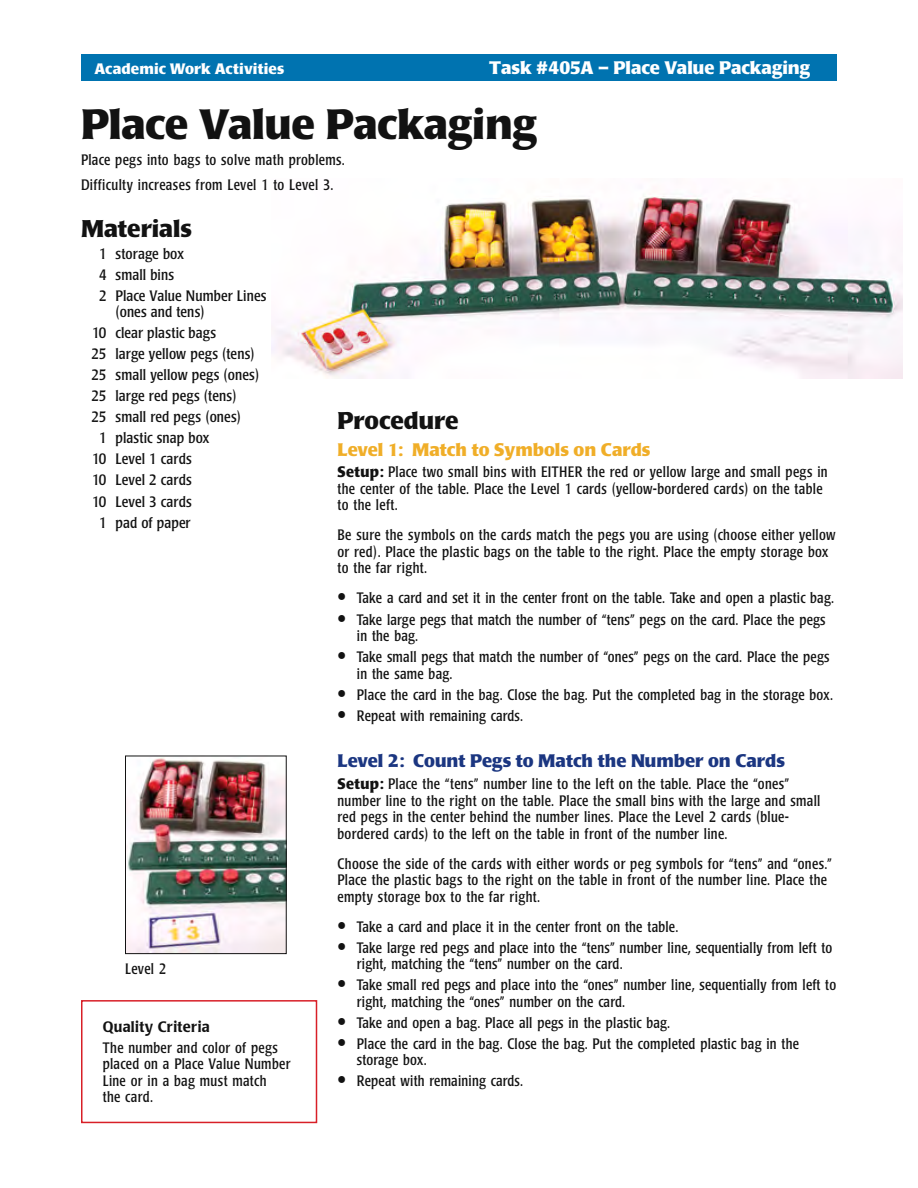
<style>
.page{position:relative;width:918px;height:1188px;background:#fff}
.page>*{position:absolute;margin:0;border:0;box-sizing:border-box;transform-origin:0 0}
.Task_Name{font:700 42px "Poppl Laudatio";letter-spacing:-.01em;color:#121212}
.Subhead{font:700 24px "Poppl Laudatio";letter-spacing:-.005em;color:#121212}
.Level{font:700 18px "Poppl Laudatio";color:#1b3681}
.Task_Number{font:700 18px "Poppl Laudatio";letter-spacing:-.005em;color:#fff}
.Level-2{font:700 18px "Poppl Laudatio";letter-spacing:-.005em;color:#f0ae28}
.Bullet_txt{font:condensed 15px/16.5px "Poppl Laudatio";letter-spacing:.015em;color:#121212;scale:.95 1}
.body{font:condensed 15px/16.5px "Poppl Laudatio";letter-spacing:.02em;color:#121212;scale:.95 1}
.Materials_list{font:condensed 15px/16.5px "Poppl Laudatio";letter-spacing:.005em;color:#121212}
.Quality_Criteria_Box{font:condensed 15px/16.5px "Poppl Laudatio";letter-spacing:.02em;color:#121212;scale:.95 1}
.Description{font:condensed 15px "Poppl Laudatio";letter-spacing:.025em;color:#121212;scale:.95 1}
.Task_Number-2{font:700 15px "Poppl Laudatio";letter-spacing:.005em;color:#fff}
.Quality_Criteria_Box-2{font:500 15px "Poppl Laudatio";letter-spacing:.025em;color:#121212;scale:.95 1}
.s1{font-weight:700;font-stretch:normal}
.s2{font-size:27px}
</style>
<div class="page">
<div style="left:81px;top:54px;width:756px;height:27px;background:#0073b0"></div>
<img style="left:272px;top:195px;width:631px;height:184px">
<div style="left:81px;top:1000px;width:236px;height:123px;border:2px solid #d81f27"></div>
<img style="left:127px;top:758px;width:158px;height:194px">
<div style="left:125px;top:756px;width:162px;height:198px;border:1px solid #121212"></div>
<p class="Task_Number-2" style="left:94px;top:60px;width:191px">Academic Work Activities</p>
<p class="Task_Number" style="left:489px;top:58px;width:322px">Task #405A – Place Value Packaging</p>
<p class="Task_Name" style="left:81px;top:101px;width:457px">Place Value Packaging</p>
<p class="Description" style="left:81px;top:151px;width:279px">Place pegs into bags to solve math problems.</p>
<p class="Description" style="left:81px;top:177px;width:267px">Difficulty increases from Level 1 to Level 3.</p>
<p class="Subhead" style="left:81px;top:215px;width:113px">Materials</p>
<p class="Materials_list" style="left:99px;top:245px;width:86px">1 storage box</p>
<p class="Materials_list" style="left:99px;top:266px;width:77px">4 small bins</p>
<p class="Materials_list" style="left:116px;top:288px;width:152px;text-indent:-16px">2 Place Value Number Lines (ones and tens)</p>
<p class="Materials_list" style="left:92px;top:325px;width:125px">10 clear plastic bags</p>
<p class="Materials_list" style="left:92px;top:346px;width:165px">25 large yellow pegs (tens)</p>
<p class="Materials_list" style="left:92px;top:367px;width:169px">25 small yellow pegs (ones)</p>
<p class="Materials_list" style="left:92px;top:388px;width:146px">25 large red pegs (tens)</p>
<p class="Materials_list" style="left:92px;top:409px;width:151px">25 small red pegs (ones)</p>
<p class="Materials_list" style="left:99px;top:430px;width:112px">1 plastic snap box</p>
<p class="Materials_list" style="left:92px;top:451px;width:101px">10 Level 1 cards</p>
<p class="Materials_list" style="left:92px;top:472px;width:101px">10 Level 2 cards</p>
<p class="Materials_list" style="left:92px;top:493px;width:101px">10 Level 3 cards</p>
<p class="Materials_list" style="left:99px;top:514px;width:93px">1 pad of paper</p>
<p class="Subhead" style="left:337px;top:407px;width:123px">Procedure</p>
<p class="Level-2" style="left:337px;top:439px;width:315px">Level 1: Match to Symbols on Cards</p>
<p class="body" style="left:337px;top:464px;width:518px"><span class="s1">Setup:</span> Place two small bins with EITHER the red or yellow large and small pegs in the center of the table. Place the Level 1 cards (yellow-bordered cards) on the table to the left.</p>
<p class="body" style="left:337px;top:527px;width:526px">Be sure the symbols on the cards match the pegs you are using (choose either yellow or red). Place the plastic bags on the table to the right. Place the empty storage box to the far right.</p>
<p class="Bullet_txt" style="left:337px;top:590px;width:524px"><span class="s2">•</span> Take a card and set it in the center front on the table. Take and open a plastic bag.</p>
<p class="Bullet_txt" style="left:357px;top:611px;width:495px;text-indent:-19px"><span class="s2">•</span> Take large pegs that match the number of “tens” pegs on the card. Place the pegs in the bag.</p>
<p class="Bullet_txt" style="left:357px;top:649px;width:499px;text-indent:-19px"><span class="s2">•</span> Take small pegs that match the number of “ones” pegs on the card. Place the pegs in the same bag.</p>
<p class="Bullet_txt" style="left:337px;top:686px;width:523px"><span class="s2">•</span> Place the card in the bag. Close the bag. Put the completed bag in the storage box.</p>
<p class="Bullet_txt" style="left:337px;top:707px;width:197px"><span class="s2">•</span> Repeat with remaining cards.</p>
<p class="Level" style="left:337px;top:751px;width:449px">Level 2: Count Pegs to Match the Number on Cards</p>
<p class="body" style="left:337px;top:776px;width:510px"><span class="s1">Setup:</span> Place the “tens” number line to the left on the table. Place the “ones” number line to the right on the table. Place the small bins with the large and small red pegs in the center behind the number lines. Place the Level 2 cards (blue&shy;bordered cards) to the left on the table in front of the number line.</p>
<p class="body" style="left:337px;top:855px;width:522px">Choose the side of the cards with either words or peg symbols for “tens” and “ones.”<br>Place the plastic bags to the right on the table in front of the number line. Place the empty storage box to the far right.</p>
<p class="Bullet_txt" style="left:337px;top:918px;width:360px"><span class="s2">•</span> Take a card and place it in the center front on the table.</p>
<p class="Bullet_txt" style="left:357px;top:939px;width:502px;text-indent:-19px"><span class="s2">•</span> Take large red pegs and place into the “tens” number line, sequentially from left to right, matching the “tens” number on the card.</p>
<p class="Bullet_txt" style="left:357px;top:977px;width:506px;text-indent:-19px"><span class="s2">•</span> Take small red pegs and place into the “ones” number line, sequentially from left to right, matching the “ones” number on the card.</p>
<p class="Bullet_txt" style="left:337px;top:1015px;width:352px"><span class="s2">•</span> Take and open a bag. Place all pegs in the plastic bag.</p>
<p class="Bullet_txt" style="left:357px;top:1036px;width:467px;text-indent:-19px"><span class="s2">•</span> Place the card in the bag. Close the bag. Put the completed plastic bag in the storage box.</p>
<p class="Bullet_txt" style="left:337px;top:1073px;width:197px"><span class="s2">•</span> Repeat with remaining cards.</p>
<p class="body" style="left:125px;top:960px;width:45px">Level 2</p>
<p class="Quality_Criteria_Box-2" style="left:103px;top:1018px;width:114px">Quality Criteria</p>
<p class="Quality_Criteria_Box" style="left:103px;top:1040px;width:199px">The number and color of pegs placed on a Place Value Number<br>Line or in a bag must match<br>the card.</p>
</div>
